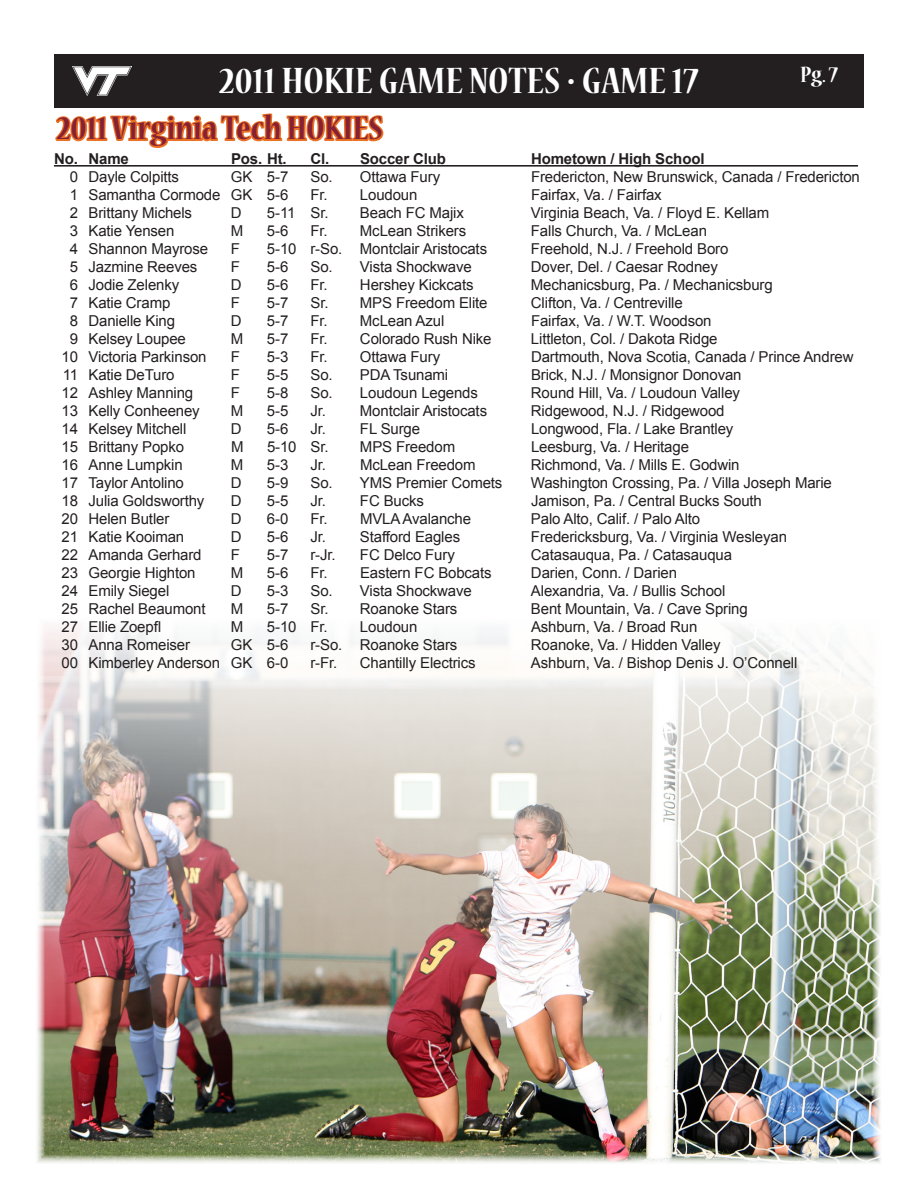
<style>
.page{position:relative;width:918px;height:1188px;background:#fff}
.page>*{position:absolute;margin:0;border:0;box-sizing:border-box;transform-origin:0 0}
.t1{font:700 condensed 40.8px "Nueva Std";color:#fff}
.t2{font:700 condensed 36.3px "Nueva Std";color:#862134}
.t3{font:700 condensed 24.75px "Nueva Std";color:#fff}
.t4{font:15px "Arial";letter-spacing:-.01em;color:#231f20}
.t5{font:700 15px "Arial";letter-spacing:-.01em;color:#231f20}
</style>
<div class="page">
<img style="left:37px;top:625px;width:844px;height:538px">
<div style="left:54px;top:54px;width:810px;height:54px;background:#231f20"></div>
<hr style="left:54px;top:165px;width:804px;height:2px;background:#231f20">
<svg style="left:54px;top:66px;width:331px;height:101px"></svg>
<h1 class="t1" style="left:219px;top:62px;width:481px">2011 HOKIE GAME NOTES • GAME 17</h1>
<h3 class="t3" style="left:800px;top:63px;width:39px">Pg. 7</h3>
<h2 class="t2" style="left:57px;top:112px;width:328px">2011 Virginia Tech HOKIES</h2>
<p class="t5" style="left:54px;top:149px;width:76px">No. Name</p>
<p class="t5" style="left:231px;top:149px;width:57px">Pos. Ht.</p>
<p class="t5" style="left:310px;top:149px;width:137px">Cl. Soccer Club</p>
<p class="t5" style="left:531px;top:149px;width:175px">Hometown / High School</p>
<p class="t4" style="left:70px;top:167px;width:111px">0 Dayle Colpitts</p>
<p class="t4" style="left:231px;top:167px;width:59px">GK 5-7</p>
<p class="t4" style="left:310px;top:167px;width:131px">So. Ottawa Fury</p>
<p class="t4" style="left:531px;top:167px;width:330px">Fredericton, New Brunswick, Canada / Frederict on</p>
<p class="t4" style="left:70px;top:185px;width:220px">1 Samantha Cormode GK 5-6</p>
<p class="t4" style="left:310px;top:185px;width:108px">Fr. Loudoun</p>
<p class="t4" style="left:531px;top:185px;width:132px">Fairfax, Va. / Fairfax</p>
<p class="t4" style="left:70px;top:203px;width:124px">2 Brittany Michels</p>
<p class="t4" style="left:231px;top:203px;width:12px">D</p>
<p class="t4" style="left:267px;top:203px;width:63px">5-11 Sr.</p>
<p class="t4" style="left:360px;top:203px;width:105px">Beach FC Majix</p>
<p class="t4" style="left:531px;top:203px;width:240px">Virginia Beach, Va. / Floyd E. Kellam</p>
<p class="t4" style="left:70px;top:221px;width:106px">3 Katie Yensen</p>
<p class="t4" style="left:231px;top:221px;width:14px">M</p>
<p class="t4" style="left:267px;top:221px;width:23px">5-6</p>
<p class="t4" style="left:310px;top:221px;width:157px">Fr. McLean Strikers</p>
<p class="t4" style="left:531px;top:221px;width:178px">Falls Church, Va. / McLean</p>
<p class="t4" style="left:70px;top:239px;width:140px">4 Shannon Mayrose</p>
<p class="t4" style="left:231px;top:239px;width:11px">F</p>
<p class="t4" style="left:267px;top:239px;width:222px">5-10 r-So. Montclair Aristocats</p>
<p class="t4" style="left:531px;top:239px;width:199px">Freehold, N.J. / Freehold Boro</p>
<p class="t4" style="left:70px;top:257px;width:129px">5 Jazmine Reeves</p>
<p class="t4" style="left:231px;top:257px;width:11px">F</p>
<p class="t4" style="left:267px;top:257px;width:23px">5-6</p>
<p class="t4" style="left:310px;top:257px;width:163px">So. Vista Shockwave</p>
<p class="t4" style="left:531px;top:257px;width:189px">Dover, Del. / Caesar Rodney</p>
<p class="t4" style="left:70px;top:275px;width:111px">6 Jodie Zelenky</p>
<p class="t4" style="left:231px;top:275px;width:12px">D</p>
<p class="t4" style="left:267px;top:275px;width:23px">5-6</p>
<p class="t4" style="left:310px;top:275px;width:165px">Fr. Hershey Kickcats</p>
<p class="t4" style="left:531px;top:275px;width:243px">Mechanicsburg, Pa. / Mechanicsburg</p>
<p class="t4" style="left:70px;top:293px;width:102px">7 Katie Cramp</p>
<p class="t4" style="left:231px;top:293px;width:11px">F</p>
<p class="t4" style="left:267px;top:293px;width:23px">5-7</p>
<p class="t4" style="left:310px;top:293px;width:179px">Sr. MPS Freedom Elite</p>
<p class="t4" style="left:531px;top:293px;width:153px">Clifton, Va. / Centreville</p>
<p class="t4" style="left:70px;top:311px;width:107px">8 Danielle King</p>
<p class="t4" style="left:231px;top:311px;width:12px">D</p>
<p class="t4" style="left:267px;top:311px;width:23px">5-7</p>
<p class="t4" style="left:310px;top:311px;width:135px">Fr. McLean Azul</p>
<p class="t4" style="left:531px;top:311px;width:182px">Fairfax, Va. / W.T. Woodson</p>
<p class="t4" style="left:70px;top:329px;width:118px">9 Kelsey Loupee</p>
<p class="t4" style="left:231px;top:329px;width:14px">M</p>
<p class="t4" style="left:267px;top:329px;width:23px">5-7</p>
<p class="t4" style="left:310px;top:329px;width:183px">Fr. Colorado Rush Nike</p>
<p class="t4" style="left:531px;top:329px;width:188px">Littleton, Col. / Dakota Ridge</p>
<p class="t4" style="left:62px;top:347px;width:146px">10 Victoria Parkinson</p>
<p class="t4" style="left:231px;top:347px;width:11px">F</p>
<p class="t4" style="left:267px;top:347px;width:23px">5-3</p>
<p class="t4" style="left:310px;top:347px;width:131px">Fr. Ottawa Fury</p>
<p class="t4" style="left:531px;top:347px;width:324px">Dartmouth, Nova Scotia, Canada / Prince Andrew</p>
<p class="t4" style="left:63px;top:365px;width:113px">11 Katie DeTuro</p>
<p class="t4" style="left:231px;top:365px;width:11px">F</p>
<p class="t4" style="left:267px;top:365px;width:23px">5-5</p>
<p class="t4" style="left:310px;top:365px;width:139px">So. PDA Tsunami</p>
<p class="t4" style="left:531px;top:365px;width:212px">Brick, N.J. / Monsignor Donovan</p>
<p class="t4" style="left:62px;top:383px;width:133px">12 Ashley Manning</p>
<p class="t4" style="left:231px;top:383px;width:11px">F</p>
<p class="t4" style="left:267px;top:383px;width:23px">5-8</p>
<p class="t4" style="left:310px;top:383px;width:169px">So. Loudoun Legends</p>
<p class="t4" style="left:531px;top:383px;width:211px">Round Hill, Va. / Loudoun Valley</p>
<p class="t4" style="left:62px;top:401px;width:140px">13 Kelly Conheeney</p>
<p class="t4" style="left:231px;top:401px;width:14px">M</p>
<p class="t4" style="left:267px;top:401px;width:23px">5-5</p>
<p class="t4" style="left:310px;top:401px;width:178px">Jr. Montclair Aristocats</p>
<p class="t4" style="left:531px;top:401px;width:195px">Ridgewood, N.J. / Ridgewood</p>
<p class="t4" style="left:62px;top:419px;width:126px">14 Kelsey Mitchell</p>
<p class="t4" style="left:231px;top:419px;width:12px">D</p>
<p class="t4" style="left:267px;top:419px;width:23px">5-6</p>
<p class="t4" style="left:310px;top:419px;width:111px">Jr. FL Surge</p>
<p class="t4" style="left:531px;top:419px;width:204px">Longwood, Fla. / Lake Brantley</p>
<p class="t4" style="left:62px;top:437px;width:124px">15 Brittany Popko</p>
<p class="t4" style="left:231px;top:437px;width:14px">M</p>
<p class="t4" style="left:267px;top:437px;width:63px">5-10 Sr.</p>
<p class="t4" style="left:360px;top:437px;width:97px">MPS Freedom</p>
<p class="t4" style="left:531px;top:437px;width:160px">Leesburg, Va. / Heritage</p>
<p class="t4" style="left:62px;top:455px;width:123px">16 Anne Lumpkin</p>
<p class="t4" style="left:231px;top:455px;width:14px">M</p>
<p class="t4" style="left:267px;top:455px;width:23px">5-3</p>
<p class="t4" style="left:310px;top:455px;width:167px">Jr. McLean Freedom</p>
<p class="t4" style="left:531px;top:455px;width:210px">Richmond, Va. / Mills E. Godwin</p>
<p class="t4" style="left:62px;top:473px;width:124px">17 Taylor Antolino</p>
<p class="t4" style="left:231px;top:473px;width:12px">D</p>
<p class="t4" style="left:267px;top:473px;width:23px">5-9</p>
<p class="t4" style="left:310px;top:473px;width:193px">So. YMS Premier Comets</p>
<p class="t4" style="left:531px;top:473px;width:303px">Washington Crossing, Pa. / Villa Joseph Marie</p>
<p class="t4" style="left:62px;top:491px;width:144px">18 Julia Goldsworthy</p>
<p class="t4" style="left:231px;top:491px;width:12px">D</p>
<p class="t4" style="left:267px;top:491px;width:23px">5-5</p>
<p class="t4" style="left:310px;top:491px;width:115px">Jr. FC Bucks</p>
<p class="t4" style="left:531px;top:491px;width:232px">Jamison, Pa. / Central Bucks South</p>
<p class="t4" style="left:62px;top:509px;width:109px">20 Helen Butler</p>
<p class="t4" style="left:231px;top:509px;width:12px">D</p>
<p class="t4" style="left:267px;top:509px;width:23px">6-0</p>
<p class="t4" style="left:310px;top:509px;width:162px">Fr. MVLA Avalanche</p>
<p class="t4" style="left:531px;top:509px;width:171px">Palo Alto, Calif. / Palo Alto</p>
<p class="t4" style="left:62px;top:527px;width:124px">21 Katie Kooiman</p>
<p class="t4" style="left:231px;top:527px;width:12px">D</p>
<p class="t4" style="left:267px;top:527px;width:23px">5-6</p>
<p class="t4" style="left:310px;top:527px;width:151px">Jr. Stafford Eagles</p>
<p class="t4" style="left:531px;top:527px;width:258px">Fredericksburg, Va. / Virginia Wesleyan</p>
<p class="t4" style="left:62px;top:545px;width:141px">22 Amanda Gerhard</p>
<p class="t4" style="left:231px;top:545px;width:11px">F</p>
<p class="t4" style="left:267px;top:545px;width:23px">5-7</p>
<p class="t4" style="left:310px;top:545px;width:27px">r-Jr.</p>
<p class="t4" style="left:360px;top:545px;width:96px">FC Delco Fury</p>
<p class="t4" style="left:531px;top:545px;width:203px">Catasauqua, Pa. / Catasauqua</p>
<p class="t4" style="left:62px;top:563px;width:135px">23 Georgie Highton</p>
<p class="t4" style="left:231px;top:563px;width:14px">M</p>
<p class="t4" style="left:267px;top:563px;width:23px">5-6</p>
<p class="t4" style="left:310px;top:563px;width:183px">Fr. Eastern FC Bobcats</p>
<p class="t4" style="left:531px;top:563px;width:148px">Darien, Conn. / Darien</p>
<p class="t4" style="left:62px;top:581px;width:109px">24 Emily Siegel</p>
<p class="t4" style="left:231px;top:581px;width:12px">D</p>
<p class="t4" style="left:267px;top:581px;width:23px">5-3</p>
<p class="t4" style="left:310px;top:581px;width:163px">So. Vista Shockwave</p>
<p class="t4" style="left:531px;top:581px;width:196px">Alexandria, Va. / Bullis School</p>
<p class="t4" style="left:62px;top:599px;width:145px">25 Rachel Beaumont</p>
<p class="t4" style="left:231px;top:599px;width:14px">M</p>
<p class="t4" style="left:267px;top:599px;width:23px">5-7</p>
<p class="t4" style="left:310px;top:599px;width:148px">Sr. Roanoke Stars</p>
<p class="t4" style="left:531px;top:599px;width:218px">Bent Mountain, Va. / Cave Spring</p>
<p class="t4" style="left:62px;top:617px;width:101px">27 Ellie Zoepfl</p>
<p class="t4" style="left:231px;top:617px;width:14px">M</p>
<p class="t4" style="left:267px;top:617px;width:62px">5-10 Fr.</p>
<p class="t4" style="left:360px;top:617px;width:59px">Loudoun</p>
<p class="t4" style="left:531px;top:617px;width:168px">Ashburn, Va. / Broad Run</p>
<p class="t4" style="left:62px;top:635px;width:130px">30 Anna Romeiser</p>
<p class="t4" style="left:231px;top:635px;width:59px">GK 5-6</p>
<p class="t4" style="left:310px;top:635px;width:148px">r-So. Roanoke Stars</p>
<p class="t4" style="left:531px;top:635px;width:191px">Roanoke, Va. / Hidden Valley</p>
<p class="t4" style="left:62px;top:653px;width:228px">00 Kimberley Anderson GK 6-0</p>
<p class="t4" style="left:310px;top:653px;width:28px">r-Fr.</p>
<p class="t4" style="left:360px;top:653px;width:117px">Chantilly Electrics</p>
<p class="t4" style="left:531px;top:653px;width:268px">Ashburn, Va. / Bishop Denis J. O’Connell</p>
</div>
